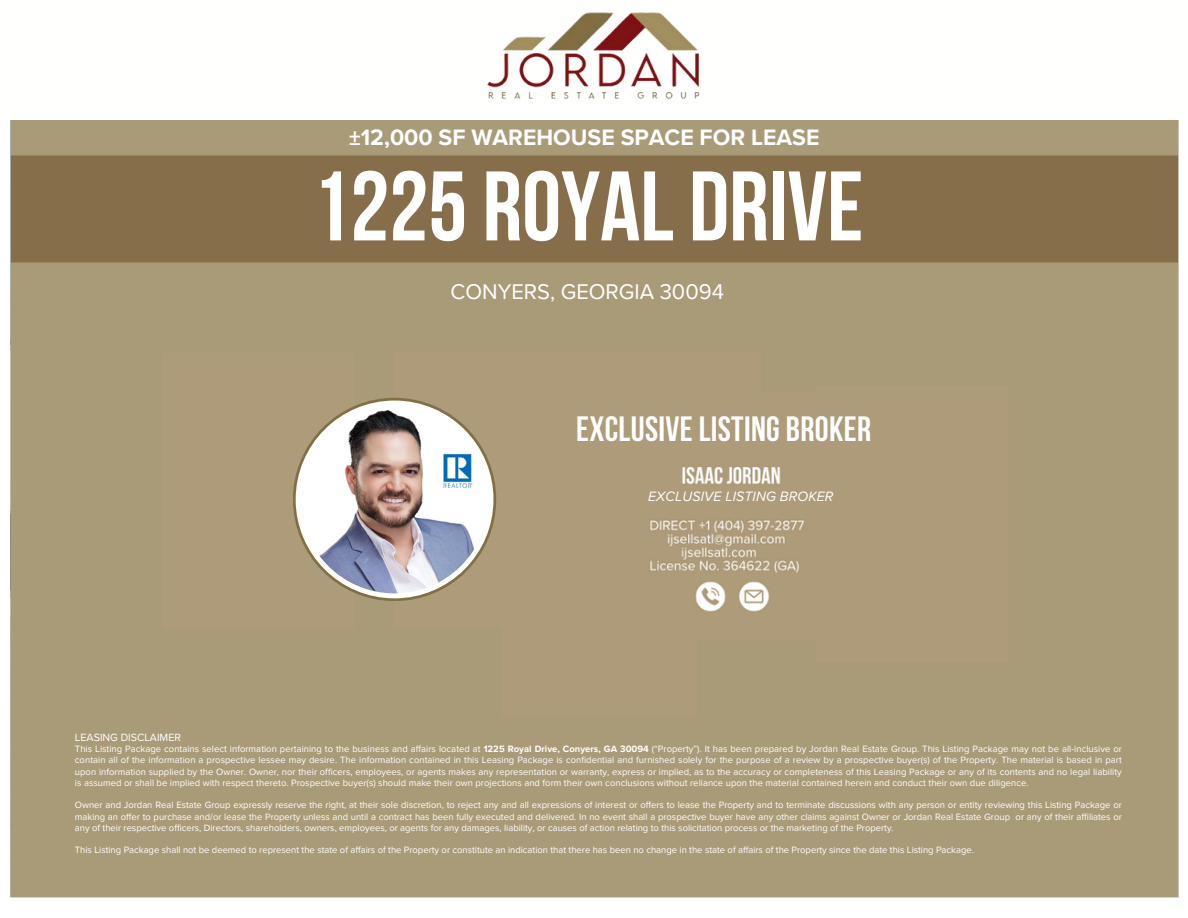
<style>
.page{position:relative;width:1188px;height:918px;background:#fff}
.page>*{position:absolute;margin:0;border:0;box-sizing:border-box;transform-origin:0 0}
.t1{font:700 98.55px "Bebas Neue";color:#fff}
.t2{font:700 34.95px "Bebas Neue";letter-spacing:.01em;color:#fff}
.t3{font:700 25.65px "Bebas Neue";color:#fff}
.t4{font:700 22.95px "Proxima Nova";color:#fff}
.t5{font:21.9px "Proxima Nova";color:#fff}
.t6{font:italic 13.95px "Proxima Nova";letter-spacing:.01em;color:#fff}
.t7{font:10.8px "Proxima Nova";color:#fff}
.t8{font:9.45px/11.2px "Proxima Nova";color:#fff;text-align:justify}
.s1{font-weight:700}
</style>
<div class="page">
<img style="left:10px;top:120px;width:1169px;height:778px">
<div style="left:163px;top:354px;width:191px;height:275px;background:#ad9b79"></div>
<div style="left:502px;top:616px;width:195px;height:101px;background:#ad9b79"></div>
<div style="left:816px;top:386px;width:191px;height:275px;background:#ad9b79"></div>
<img style="left:384px;top:12px;width:420px;height:243px">
<div style="left:395px;top:352px;width:366px;height:275px;background:#ad9b79"></div>
<svg style="left:293px;top:398px;width:203px;height:203px;background:#90805a"></svg>
<div style="left:296px;top:401px;width:197px;height:197px;background:#fff;border-radius:50%"></div>
<img style="left:301px;top:405px;width:188px;height:188px;border-radius:50%">
<img style="left:650px;top:394px;width:166px;height:246px">
<svg style="left:650px;top:408px;width:166px;height:49px"></svg>
<svg style="left:650px;top:486px;width:166px;height:23px"></svg>
<p class="t4" style="left:349px;top:124px;width:472px">±12,000 SF WAREHOUSE SPACE FOR LEASE</p>
<p class="t1" style="left:311px;top:166px;width:554px">1225 ROYAL DRIVE</p>
<p class="t5" style="left:451px;top:279px;width:275px">CONYERS, GEORGIA 30094</p>
<p class="t2" style="left:576px;top:414px;width:296px">EXCLUSIVE LISTING BROKER</p>
<h4 class="t3" style="left:537px;top:434px;width:110px">ISAACJORDAN</h4>
<h6 class="t6" style="left:648px;top:488px;width:187px">EXCLUSIVE LISTING BROKER</h6>
<h6 class="t7" style="left:75px;top:731px;width:108px">LEASING DISCLAIMER</h6>
<p class="t8" style="left:75px;top:743px;width:1048px">This Listing Package contains select information pertaining to the business and affairs located at <span class="s1">1225 Royal Drive, Conyers, GA 30094</span> (“Property”). It has been prepared by Jordan Real Estate Group. This Listing Package may not be all-inclusive or contain all of the information a prospective lessee may desire. The information contained in this Leasing Package is confidential and furnished solely for the purpose of a review by a prospective buyer(s) of the Property. The material is based in part upon information supplied by the Owner. Owner, nor their officers, employees, or agents makes any representation or warranty, express or implied, as to the accuracy or completeness of this Leasing Package or any of its contents and no legal liability is assumed or shall be implied with respect thereto. Prospective buyer(s) should make their own projections and form their own conclusions without reliance upon the material contained herein and conduct their own due diligence.</p>
<p class="t8" style="left:75px;top:800px;width:1048px">Owner and Jordan Real Estate Group expressly reserve the right, at their sole discretion, to reject any and all expressions of interest or offers to lease the Property and to terminate discussions with any person or entity reviewing this Listing Package or making an offer to purchase and/or lease the Property unless and until a contract has been fully executed and delivered. In no event shall a prospective buyer have any other claims against Owner or Jordan Real Estate Group or any of their affiliates or any of their respective officers, Directors, shareholders, owners, employees, or agents for any damages, liability, or causes of action relating to this solicitation process or the marketing of the Property.</p>
<h1 class="t8" style="left:75px;top:845px;width:900px">This Listing Package shall not be deemed to represent the state of affairs of the Property or constitute an indication that there has been no change in the state of affairs of the Property since the date this Listing Package.</h1>
</div>
